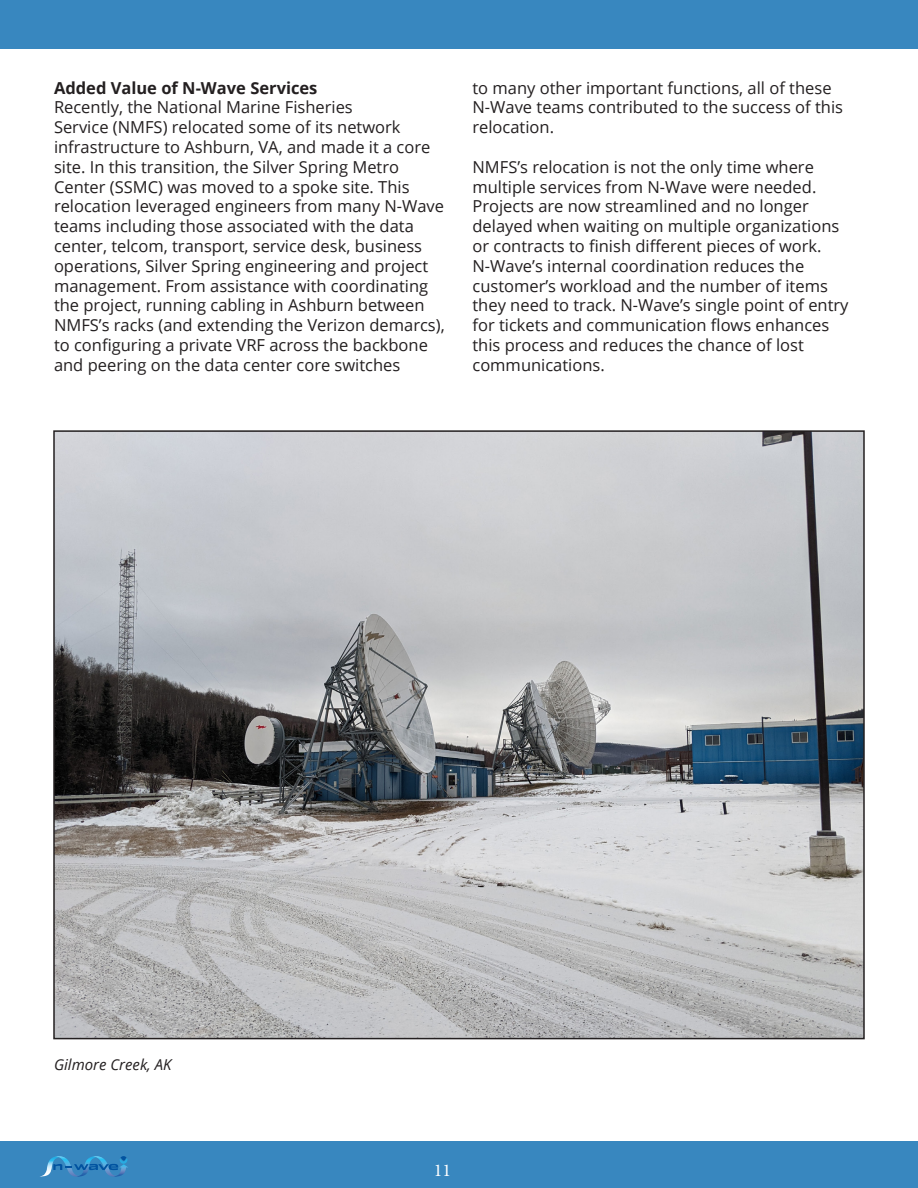
<style>
.page{position:relative;width:918px;height:1188px;background:#fff}
.page>*{position:absolute;margin:0;border:0;box-sizing:border-box;transform-origin:0 0}
.t1{font:18px "Minion Pro";color:#fff}
.Newsletter_Body_-_Op{font:16.5px/19.8px "Open Sans";color:#231f20}
.Newsletter_Body_-_Op-2{font:700 16.5px "Open Sans";color:#231f20}
.Newsletter_Body_-_Ca{font:italic 15px "Open Sans";color:#231f20}
</style>
<div class="page">
<div style="left:0;top:0;width:918px;height:49px;background:#3887bf"></div>
<div style="left:0;top:1141px;width:918px;height:47px;background:#3887bf"></div>
<svg style="left:40px;top:1156px;width:88px;height:21px"></svg>
<img style="left:56px;top:433px;width:806px;height:603px">
<p class="Newsletter_Body_-_Op-2" style="left:54px;top:76px;width:265px">Added Value of N-Wave Services</p>
<p class="Newsletter_Body_-_Op" style="left:54px;top:97px;width:392px">Recently, the National Marine Fisheries<br>Service (NMFS) relocated some of its network infrastructure to Ashburn, VA, and made it a core site. In this transition, the Silver Spring Metro Center (SSMC) was moved to a spoke site. This relocation leveraged engineers from many N-Wave teams including those associated with the data center, telcom, transport, service desk, business operations, Silver Spring engineering and project management. From assistance with coordinating the project, running cabling in Ashburn between NMFS’s racks (and extending the Verizon demarcs), to configuring a private VRF across the backbone and peering on the data center core switches</p>
<p class="Newsletter_Body_-_Op" style="left:472px;top:77px;width:372px">to many other important functions, all of these<br>N-Wave teams contributed to the success of this relocation.</p>
<p class="Newsletter_Body_-_Op" style="left:472px;top:157px;width:378px">NMFS’s relocation is not the only time where multiple services from N-Wave were needed.<br>Projects are now streamlined and no longer delayed when waiting on multiple organizations or contracts to finish different pieces of work.<br>N-Wave’s internal coordination reduces the customer’s workload and the number of items they need to track. N-Wave’s single point of entry for tickets and communication flows enhances this process and reduces the chance of lost communications.</p>
<p class="Newsletter_Body_-_Ca" style="left:54px;top:1054px;width:119px">Gilmore Creek, AK</p>
<p class="t1" style="left:434px;top:1158px;width:19px">11</p>
</div>
